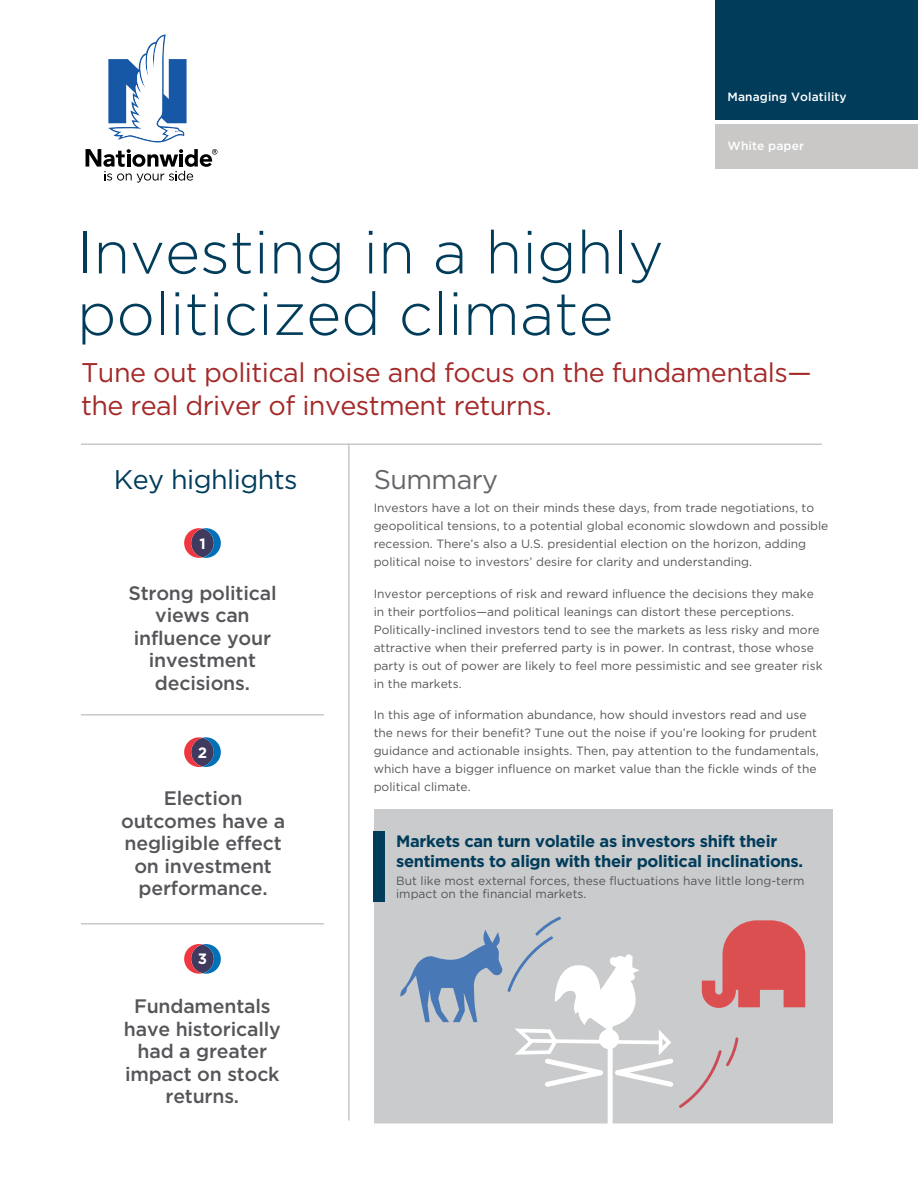
<style>
.page{position:relative;width:918px;height:1188px;background:#fff}
.page>*{position:absolute;margin:0;border:0;box-sizing:border-box;transform-origin:0 0}
.t1{font:300 60px/61.5px "Gotham";color:#013c5b}
.t2{font:27px/33px "Gotham";letter-spacing:-.02em;color:#a32a29}
.t3{font:27px "Gotham";letter-spacing:-.02em;color:#013c5b}
.t4{font:27px "Gotham";letter-spacing:-.02em;color:#65656a}
.t5{font:500 19.5px/22.5px "Gotham";letter-spacing:-.01em;color:#56565a;text-align:center}
.t6{font:700 16.5px/19.5px "Gotham";letter-spacing:-.02em;color:#013c5b}
.t7{font:700 15px "Gotham";color:#fff}
.t8{font:12px/18px "Gotham";color:#56565a}
.p2{font:500 12px "Gotham";letter-spacing:.01em;color:#fff}
</style>
<div class="page">
<div style="left:374px;top:809px;width:459px;height:314px;background:#c9cbcc"></div>
<div style="left:608px;top:1042px;width:5px;height:81px;background:#fff"></div>
<svg style="left:400px;top:916px;width:405px;height:193px"></svg>
<div style="left:716px;top:1px;width:202px;height:119px;background:#013c5b"></div>
<div style="left:716px;top:125px;width:202px;height:44px;background:#cac8c7"></div>
<svg style="left:108px;top:35px;width:79px;height:107px"></svg>
<svg style="left:86px;top:149px;width:132px;height:34px"></svg>
<hr style="left:81px;top:443px;width:741px;height:2px;background:#cac8c7">
<hr style="left:81px;top:714px;width:243px;height:2px;background:#cac8c7">
<hr style="left:81px;top:923px;width:243px;height:2px;background:#cac8c7">
<hr style="left:348px;top:443px;width:2px;height:677px;background:#cac8c7">
<svg style="left:184px;top:528px;width:37px;height:30px"></svg>
<svg style="left:184px;top:737px;width:37px;height:30px"></svg>
<svg style="left:184px;top:944px;width:37px;height:30px"></svg>
<div style="left:374px;top:831px;width:11px;height:71px;background:#013c5b"></div>
<p class="p2" style="left:727px;top:90px;width:121px">Managing Volatility</p>
<p class="p2" style="left:727px;top:139px;width:78px">White paper</p>
<h1 class="t1" style="left:77px;top:221px;width:588px">Investing in a highly politicized climate</h1>
<h2 class="t2" style="left:81px;top:356px;width:732px">Tune out political noise and focus on the fundamentals— the real driver of investment returns.</h2>
<h3 class="t3" style="left:114px;top:464px;width:185px">Key highlights</h3>
<p class="t7" style="left:199px;top:535px;width:8px">1</p>
<h4 class="t5" style="left:128px;top:581px;width:150px">Strong political views can influence your investment decisions.</h4>
<p class="t7" style="left:198px;top:744px;width:11px">2</p>
<h4 class="t5" style="left:121px;top:786px;width:166px">Election outcomes have a negligible effect on investment performance.</h4>
<p class="t7" style="left:198px;top:950px;width:11px">3</p>
<h4 class="t5" style="left:124px;top:994px;width:158px">Fundamentals have historically had a greater impact on stock returns.</h4>
<h3 class="t4" style="left:374px;top:464px;width:126px">Summary</h3>
<p class="t8" style="left:374px;top:499px;width:456px">Investors have a lot on their minds these days, from trade negotiations, to geopolitical tensions, to a potential global economic slowdown and possible recession. There’s also a U.S. presidential election on the horizon, adding political noise to investors’ desire for clarity and understanding.</p>
<p class="t8" style="left:374px;top:584px;width:450px">Investor perceptions of risk and reward influence the decisions they make in their portfolios—and political leanings can distort these perceptions.<br>Politically-inclined investors tend to see the markets as less risky and more attractive when their preferred party is in power. In contrast, those whose party is out of power are likely to feel more pessimistic and see greater risk in the markets.</p>
<p class="t8" style="left:374px;top:706px;width:447px">In this age of information abundance, how should investors read and use the news for their benefit? Tune out the noise if you’re looking for prudent guidance and actionable insights. Then, pay attention to the fundamentals, which have a bigger influence on market value than the fickle winds of the political climate.</p>
<p class="t6" style="left:396px;top:831px;width:409px">Markets can turn volatile as investors shift their sentiments to align with their political inclinations.</p>
<p class="t8" style="left:396px;top:873px;width:410px;line-height:13.5px">But like most external forces, these fluctuations have little long-term impact on the financial markets.</p>
</div>
